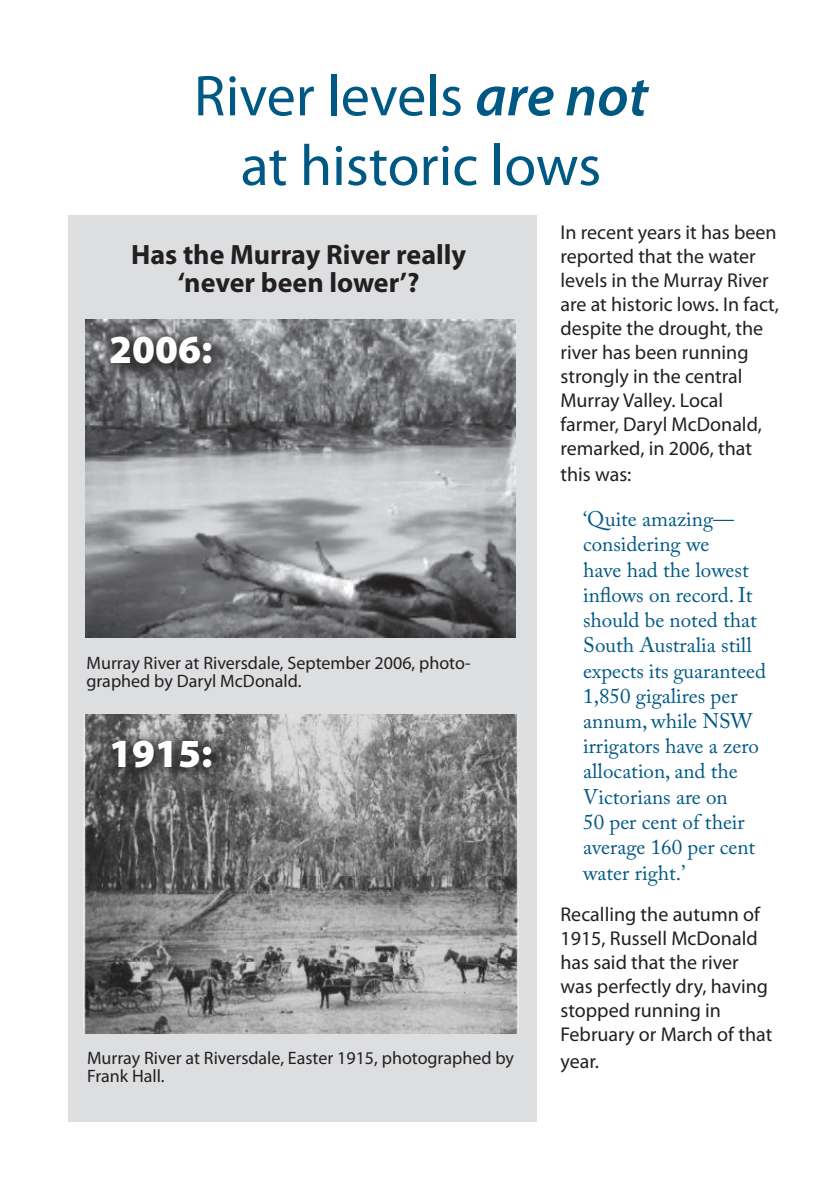
<style>
.page{position:relative;width:840px;height:1191px;background:#fff}
.page>*{position:absolute;margin:0;border:0;box-sizing:border-box;transform-origin:0 0}
.No_Spacing{font:58px/69.6px "Myriad Pro";color:#005983;text-align:center}
.t1{font:900 40px "Myriad Pro";color:#fff}
.t2{font:700 28px/28px "Myriad Pro";color:#231f20;text-align:center}
.No_Spacing-2{font:21px/25.2px "Adobe Caslon Pro";color:#005983}
.No_Spacing-3{font:20px/24px "Myriad Pro";color:#231f20}
.t3{font:18px/18px "Myriad Pro";color:#231f20}
.s1{font-weight:600;font-style:italic}
</style>
<div class="page">
<div style="left:68px;top:215px;width:468px;height:906px;background:#dddee0"></div>
<img style="left:84px;top:714px;width:434px;height:319px">
<img style="left:85px;top:319px;width:430px;height:318px">
<div style="left:94px;top:320px;width:136px;height:62px;background:#231f20;opacity:.75"></div>
<div style="left:96px;top:724px;width:134px;height:62px;background:#231f20;opacity:.75"></div>
<p class="No_Spacing" style="left:194px;top:60px;width:455px">River levels <span class="s1">are not </span>at historic lows</p>
<p class="t2" style="left:131px;top:240px;width:336px">Has the Murray River really ‘never been lower’?</p>
<p class="t1" style="left:109px;top:323px;width:105px">2006:</p>
<p class="t3" style="left:86px;top:653px;width:385px">Murray River at Riversdale, September 2006, photo&shy;graphed by Daryl McDonald.</p>
<p class="t1" style="left:109px;top:727px;width:105px">1915:</p>
<p class="t3" style="left:87px;top:1048px;width:428px">Murray River at Riversdale, Easter 1915, photographed by<br>Frank Hall.</p>
<p class="No_Spacing-3" style="left:560px;top:219px;width:220px">In recent years it has been reported that the water levels in the Murray River are at historic lows. In fact, despite the drought, the river has been running strongly in the central<br>Murray Valley. Local farmer, Daryl McDonald, remarked, in 2006, that</p>
<p class="No_Spacing-3" style="left:560px;top:462px;width:72px">this was:</p>
<p class="No_Spacing-2" style="left:583px;top:506px;width:184px">‘Quite amazing— considering we<br>have had the lowest inflows on record. It should be noted that<br>South Australia still expects its guaranteed<br>1,850 gigalires per annum, while NSW irrigators have a zero allocation, and the<br>Victorians are on<br>50 per cent of their average 160 per cent water right.’</p>
<p class="No_Spacing-3" style="left:560px;top:902px;width:213px">Recalling the autumn of<br>1915, Russell McDonald has said that the river was perfectly dry, having stopped running in<br>February or March of that</p>
<p class="No_Spacing-3" style="left:560px;top:1048px;width:40px">year.</p>
</div>
